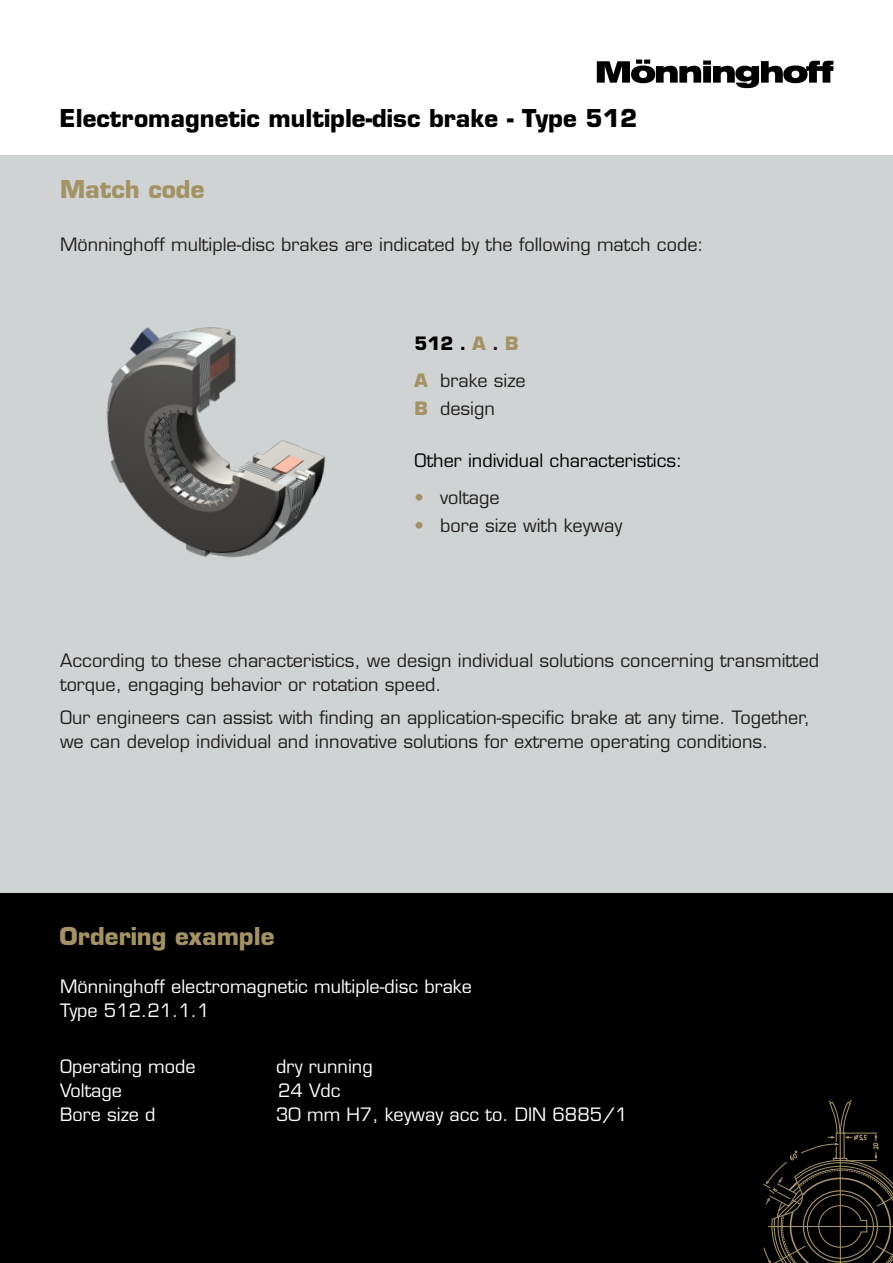
<style>
.page{position:relative;width:893px;height:1263px;background:#fff}
.page>*{position:absolute;margin:0;border:0;box-sizing:border-box;transform-origin:0 0}
.Überschrift_H1{font:700 24px "Eurostile LT Std";color:#000001}
.Überschrift_H2{font:700 24px "Eurostile LT Std";color:#a39263}
.Fließtext{font:18px/24px "Eurostile LT Std";color:#231f20}
.Fließtext_weiß{font:18px/24px "Eurostile LT Std";color:#fff}
.t1{font:18px "Eurostile LT Std";color:#000001}
.t2{font:700 18px "Eurostile LT Std";color:#000001}
.s1{color:#a39263}
.s2{color:#231f20}
.s3{font-weight:700;color:#a39263}
</style>
<div class="page">
<div style="left:0;top:156px;width:893px;height:737px;background:#d0d3d3"></div>
<svg style="left:597px;top:60px;width:236px;height:28px"></svg>
<div style="left:0;top:893px;width:893px;height:370px;background:#000001"></div>
<svg style="left:763px;top:1099px;width:130px;height:164px"></svg>
<img style="left:106px;top:327px;width:220px;height:231px">
<p class="Überschrift_H1" style="left:60px;top:103px;width:579px">Electromagnetic multiple-disc brake - Type 512</p>
<p class="Überschrift_H2" style="left:60px;top:174px;width:146px">Match code</p>
<p class="Fließtext" style="left:60px;top:233px;width:645px">Mönninghoff multiple-disc brakes are indicated by the following match code:</p>
<p class="t2" style="left:415px;top:332px;width:105px">512 . <span class="s1">A</span> <span class="s2">.</span> <span class="s1">B</span></p>
<p class="Fließtext" style="left:415px;top:368px;width:113px"><span class="s3">A</span> brake size</p>
<p class="Fließtext" style="left:415px;top:396px;width:82px"><span class="s3">B</span> design</p>
<p class="t1" style="left:415px;top:450px;width:269px">Other individual characteristics:</p>
<p class="Fließtext" style="left:415px;top:485px;width:87px"><span class="s1">•</span> voltage</p>
<p class="Fließtext" style="left:415px;top:514px;width:209px"><span class="s1">•</span> bore size with keyway</p>
<p class="Fließtext" style="left:60px;top:649px;width:761px">According to these characteristics, we design individual solutions concerning transmitted torque, engaging behavior or rotation speed.</p>
<p class="Fließtext" style="left:60px;top:705px;width:751px">Our engineers can assist with finding an application-specific brake at any time. Together, we can develop individual and innovative solutions for extreme operating conditions.</p>
<p class="Überschrift_H2" style="left:60px;top:921px;width:216px">Ordering example</p>
<p class="Fließtext_weiß" style="left:60px;top:974px;width:413px">Mönninghoff electromagnetic multiple-disc brake<br>Type 512.21.1.1</p>
<p class="Fließtext_weiß" style="left:60px;top:1055px;width:137px">Operating mode</p>
<p class="Fließtext_weiß" style="left:276px;top:1055px;width:98px">dry running</p>
<p class="Fließtext_weiß" style="left:60px;top:1079px;width:63px">Voltage</p>
<p class="Fließtext_weiß" style="left:278px;top:1079px;width:64px">24 Vdc</p>
<p class="Fließtext_weiß" style="left:60px;top:1103px;width:97px">Bore size d</p>
<p class="Fließtext_weiß" style="left:276px;top:1103px;width:353px">30 mm H7, keyway acc to. DIN 6885/1</p>
</div>
